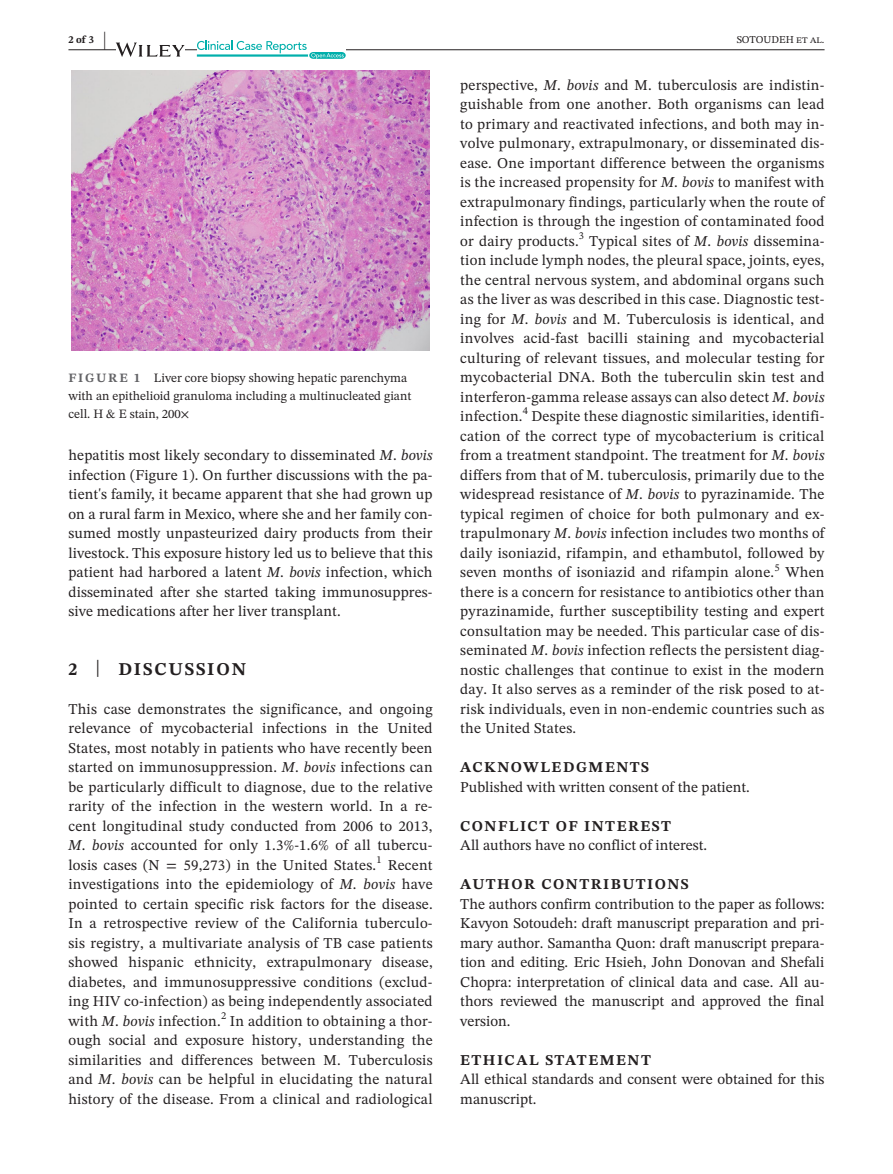
<style>
.page{position:relative;width:893px;height:1174px;background:#fff}
.page>*{position:absolute;margin:0;border:0;box-sizing:border-box;transform-origin:0 0}
.t1{font:700 18px "STIX Two Text";letter-spacing:.1em;color:#231f20}
.t2{font:15px/19.5px "STIX Two Text";letter-spacing:.015em;color:#231f20;text-align:justify}
.t3{font:700 15px "STIX Two Text";letter-spacing:.1em;color:#231f20}
.t4{font:12.75px/18px "STIX Two Text";color:#231f20}
.t5{font:10.5px "STIX Two Text";color:#231f20}
.t6{font:700 10.5px "STIX Two Text";color:#231f20}
.s1{font-size:21px}
.s2{font-weight:700;color:#636366}
.s3{font-style:italic}
.s4{font-weight:400;font-size:23.7px}
</style>
<div class="page">
<hr style="left:68px;top:49px;width:756px;height:1px;background:#231f20">
<svg style="left:116px;top:43px;width:69px;height:14px"></svg>
<svg style="left:197px;top:41px;width:149px;height:18px"></svg>
<div style="left:68px;top:70px;width:365px;height:280px;background:linear-gradient(to bottom,#fff,#fff)"></div>
<img style="left:72px;top:70px;width:357px;height:280px">
<p class="t6" style="left:68px;top:32px;width:39px">2 of 3 <span class="s1">|</span></p>
<p class="t5" style="left:737px;top:32px;width:89px">SOTOUDEH et al.</p>
<p class="t4" style="left:68px;top:369px;width:344px"><span class="s2">FIGURE 1</span> Liver core biopsy showing hepatic parenchyma with an epithelioid granuloma including a multinucleated giant cell. H &amp; E stain, 200×</p>
<p class="t2" style="left:68px;top:445px;width:366px">hepatitis most likely secondary to disseminated <span class="s3">M</span>. <span class="s3">bovis </span>infection (Figure 1). On further discussions with the pa&shy;tient's family, it became apparent that she had grown up on a rural farm in Mexico, where she and her family con&shy;sumed mostly unpasteurized dairy products from their livestock. This exposure history led us to believe that this patient had harbored a latent <span class="s3">M</span>. <span class="s3">bovis</span> infection, which disseminated after she started taking immunosuppres&shy;sive medications after her liver transplant.</p>
<p class="t1" style="left:68px;top:656px;width:179px">2 <span class="s4">|</span> DISCUSSION</p>
<p class="t2" style="left:68px;top:699px;width:366px">This case demonstrates the significance, and ongoing relevance of mycobacterial infections in the United States, most notably in patients who have recently been started on immunosuppression. <span class="s3">M</span>. <span class="s3">bovis</span> infections can be particularly difficult to diagnose, due to the relative rarity of the infection in the western world. In a re&shy;cent longitudinal study conducted from 2006 to 2013, <span class="s3">M</span>. <span class="s3">bovis</span> accounted for only 1.3%-1.6% of all tubercu&shy;losis cases (N = 59,273) in the United States.</p>
<p class="t5" style="left:376px;top:852px;width:7px">1</p>
<p class="t2" style="left:68px;top:855px;width:366px;text-indent:319px">Recent investigations into the epidemiology of <span class="s3">M</span>. <span class="s3">bovis</span> have pointed to certain specific risk factors for the disease.<br>In a retrospective review of the California tuberculo&shy;sis registry, a multivariate analysis of TB case patients showed hispanic ethnicity, extrapulmonary disease, diabetes, and immunosuppressive conditions (exclud&shy;ing HIV co-infection) as being independently associated with <span class="s3">M</span>. <span class="s3">bovis</span> infection.</p>
<p class="t5" style="left:221px;top:1008px;width:7px">2</p>
<p class="t2" style="left:68px;top:1011px;width:366px;text-indent:162px">In addition to obtaining a thor&shy;ough social and exposure history, understanding the similarities and differences between M. Tuberculosis and <span class="s3">M</span>. <span class="s3">bovis</span> can be helpful in elucidating the natural history of the disease. From a clinical and radiological</p>
<p class="t2" style="left:460px;top:75px;width:366px">perspective, <span class="s3">M</span>. <span class="s3">bovis</span> and M. tuberculosis are indistin&shy;guishable from one another. Both organisms can lead to primary and reactivated infections, and both may in&shy;volve pulmonary, extrapulmonary, or disseminated dis&shy;ease. One important difference between the organisms is the increased propensity for <span class="s3">M</span>. <span class="s3">bovis</span> to manifest with extrapulmonary findings, particularly when the route of infection is through the ingestion of contaminated food or dairy products.<sup>3</sup> Typical sites of <span class="s3">M</span>. <span class="s3">bovis</span> dissemina&shy;tion include lymph nodes, the pleural space, joints, eyes, the central nervous system, and abdominal organs such as the liver as was described in this case. Diagnostic test&shy;ing for <span class="s3">M</span>. <span class="s3">bovis</span> and M. Tuberculosis is identical, and involves acid-fast bacilli staining and mycobacterial culturing of relevant tissues, and molecular testing for mycobacterial DNA. Both the tuberculin skin test and interferon-gamma release assays can also detect <span class="s3">M</span>. <span class="s3">bovis </span>infection.</p>
<p class="t5" style="left:523px;top:403px;width:7px">4</p>
<p class="t2" style="left:460px;top:406px;width:366px;text-indent:71px">Despite these diagnostic similarities, identifi&shy;cation of the correct type of mycobacterium is critical from a treatment standpoint. The treatment for <span class="s3">M</span>. <span class="s3">bovis </span>differs from that of M. tuberculosis, primarily due to the widespread resistance of <span class="s3">M</span>. <span class="s3">bovis</span> to pyrazinamide. The typical regimen of choice for both pulmonary and ex&shy;trapulmonary <span class="s3">M</span>. <span class="s3">bovis</span> infection includes two months of daily isoniazid, rifampin, and ethambutol, followed by seven months of isoniazid and rifampin alone.</p>
<p class="t5" style="left:774px;top:559px;width:7px">5</p>
<p class="t2" style="left:460px;top:562px;width:366px;text-indent:325px">When there is a concern for resistance to antibiotics other than pyrazinamide, further susceptibility testing and expert consultation may be needed. This particular case of dis&shy;seminated <span class="s3">M</span>. <span class="s3">bovis</span> infection reflects the persistent diag&shy;nostic challenges that continue to exist in the modern day. It also serves as a reminder of the risk posed to at&shy;risk individuals, even in non-endemic countries such as the United States.</p>
<p class="t3" style="left:460px;top:756px;width:190px">ACKNOWLEDGMENTS</p>
<p class="t2" style="left:460px;top:777px;width:291px">Published with written consent of the patient.</p>
<p class="t3" style="left:460px;top:815px;width:212px">CONFLICT OF INTEREST</p>
<p class="t2" style="left:460px;top:835px;width:248px">All authors have no conflict of interest.</p>
<p class="t3" style="left:460px;top:873px;width:230px">AUTHOR CONTRIBUTIONS</p>
<p class="t2" style="left:460px;top:894px;width:366px">The authors confirm contribution to the paper as follows:<br>Kavyon Sotoudeh: draft manuscript preparation and pri&shy;mary author. Samantha Quon: draft manuscript prepara&shy;tion and editing. Eric Hsieh, John Donovan and Shefali Chopra: interpretation of clinical data and case. All au&shy;thors reviewed the manuscript and approved the final version.</p>
<p class="t3" style="left:460px;top:1049px;width:192px">ETHICAL STATEMENT</p>
<p class="t2" style="left:460px;top:1069px;width:366px">All ethical standards and consent were obtained for this manuscript.</p>
</div>
